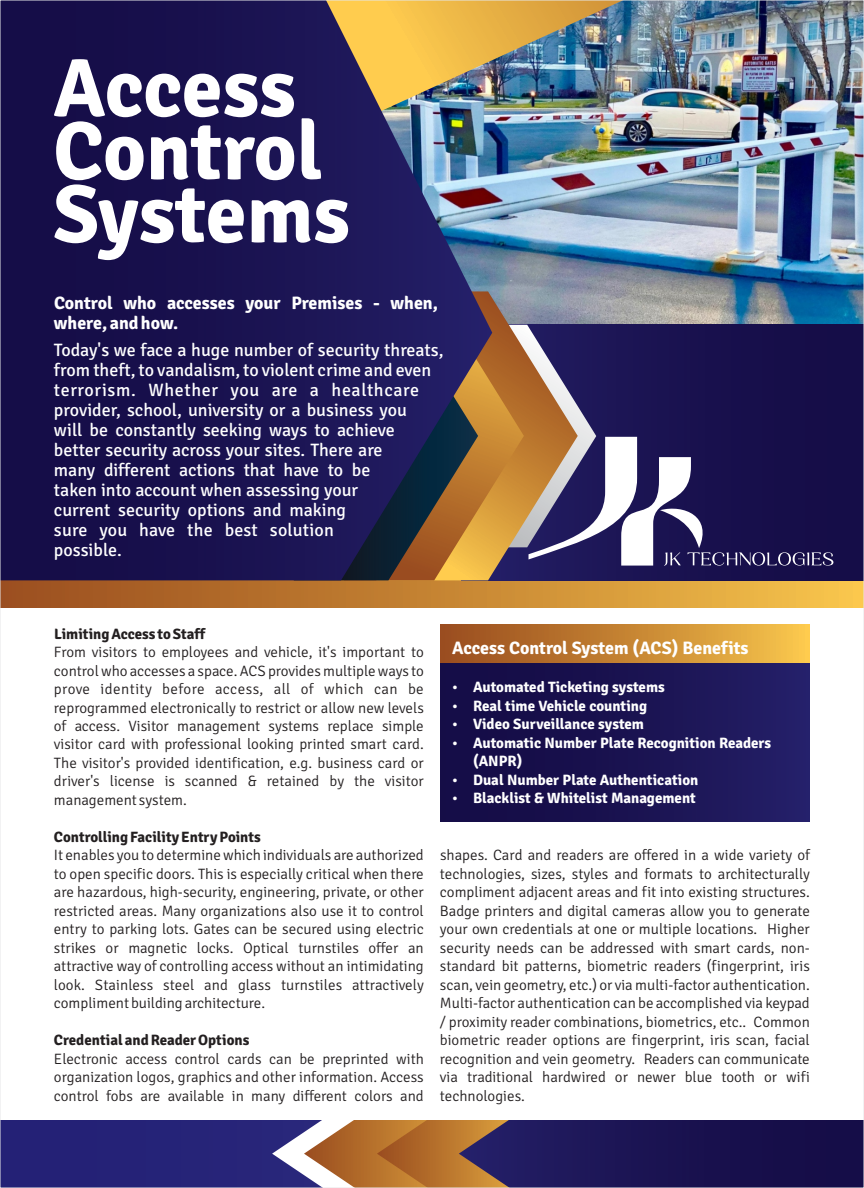
<style>
.page{position:relative;width:864px;height:1188px;background:#fff}
.page>*{position:absolute;margin:0;border:0;box-sizing:border-box;transform-origin:0 0}
.t1{font:700 82.5px/63px "Signika";color:#fff}
.t2{font:18px/20px "Signika";color:#fff}
.t3{font:700 18px/20px "Signika";color:#fff}
.t4{font:300 15px/18.5px "Signika";color:#231f20;text-align:justify}
.t5{font:700 15px/18.5px "Signika";color:#fff}
.t6{font:700 15px "Signika";color:#231f20}
</style>
<div class="page">
<img style="left:492px;top:2px;width:370px;height:323px">
<div style="left:0;top:1120px;width:864px;height:68px;background:#252277"></div>
<svg style="left:272px;top:1120px;width:590px;height:66px;background:#503953"></svg>
<div style="left:0;top:580px;width:864px;height:27px;background:linear-gradient(to right,#984a1d,#f6c24b)"></div>
<img style="left:492px;top:2px;width:158px;height:135px">
<div style="left:462px;top:325px;width:402px;height:255px;background:linear-gradient(to bottom,#150d47,#160e49)"></div>
<svg style="left:524px;top:291px;width:54px;height:289px;background:#696e90"></svg>
<svg style="left:492px;top:291px;width:32px;height:289px;background:#726a7e"></svg>
<svg style="left:2px;top:2px;width:490px;height:578px;background:#2a2253"></svg>
<div style="left:440px;top:625px;width:370px;height:197px;background:linear-gradient(to right,#130941,#231e65)"></div>
<div style="left:440px;top:625px;width:370px;height:37px;background:linear-gradient(to right,#96481d,#f7c44b)"></div>
<svg style="left:455px;top:325px;width:379px;height:241px;background:#56445e"></svg>
<svg style="left:453px;top:686px;width:4px;height:4px"></svg>
<svg style="left:453px;top:704px;width:4px;height:4px"></svg>
<svg style="left:453px;top:723px;width:4px;height:3px"></svg>
<svg style="left:453px;top:741px;width:4px;height:4px"></svg>
<svg style="left:453px;top:778px;width:4px;height:4px"></svg>
<svg style="left:453px;top:797px;width:4px;height:3px"></svg>
<h1 class="t1" style="left:53px;top:58px;width:298px">Access<br>Control<br>Systems</h1>
<p class="t3" style="left:54px;top:293px;width:386px">Control who accesses your Premises - when, where, and how.</p>
<p class="t2" style="left:54px;top:341px;width:391px">Today's we face a huge number of security threats, from theft, to vandalism, to violent crime and even terrorism. Whether you are a healthcare provider, school, university or a business you<br>will be constantly seeking ways to achieve better security across your sites. There are<br>many different actions that have to be<br>taken into account when assessing your<br>current security options and making<br>sure you have the best solution<br>possible.</p>
<p class="t6" style="left:54px;top:625px;width:153px">Limiting Access to Staff</p>
<p class="t4" style="left:54px;top:643px;width:371px">From visitors to employees and vehicle, it's important to control who accesses a space. ACS provides multiple ways to prove identity before access, all of which can be reprogrammed electronically to restrict or allow new levels of access. Visitor management systems replace simple visitor card with professional looking printed smart card.<br>The visitor's provided identification, e.g. business card or driver's license is scanned &amp; retained by the visitor management system.</p>
<p class="t6" style="left:54px;top:828px;width:208px">Controlling Facility Entry Points</p>
<p class="t4" style="left:54px;top:846px;width:371px">It enables you to determine which individuals are authorized to open specific doors. This is especially critical when there are hazardous, high-security, engineering, private, or other restricted areas. Many organizations also use it to control entry to parking lots. Gates can be secured using electric strikes or magnetic locks. Optical turnstiles offer an attractive way of controlling access without an intimidating look. Stainless steel and glass turnstiles attractively compliment building architecture.</p>
<p class="t6" style="left:54px;top:1031px;width:197px">Credential and Reader Options</p>
<p class="t4" style="left:54px;top:1050px;width:371px">Electronic access control cards can be preprinted with organization logos, graphics and other information. Access control fobs are available in many different colors and</p>
<p class="t3" style="left:452px;top:638px;width:298px">Access Control System (ACS) Benefits</p>
<p class="t5" style="left:473px;top:678px;width:300px">Automated Ticketing systems<br>Real time Vehicle counting<br>Video Surveillance system<br>Automatic Number Plate Recognition Readers (ANPR)<br>Dual Number Plate Authentication<br>Blacklist &amp; Whitelist Management</p>
<p class="t4" style="left:440px;top:846px;width:371px">shapes. Card and readers are offered in a wide variety of technologies, sizes, styles and formats to architecturally compliment adjacent areas and fit into existing structures.<br>Badge printers and digital cameras allow you to generate your own credentials at one or multiple locations. Higher security needs can be addressed with smart cards, non&shy;standard bit patterns, biometric readers (fingerprint, iris scan, vein geometry, etc.) or via multi-factor authentication.<br>Multi-factor authentication can be accomplished via keypad / proximity reader combinations, biometrics, etc.. Common biometric reader options are fingerprint, iris scan, facial recognition and vein geometry. Readers can communicate via traditional hardwired or newer blue tooth or wifi technologies.</p>
</div>
